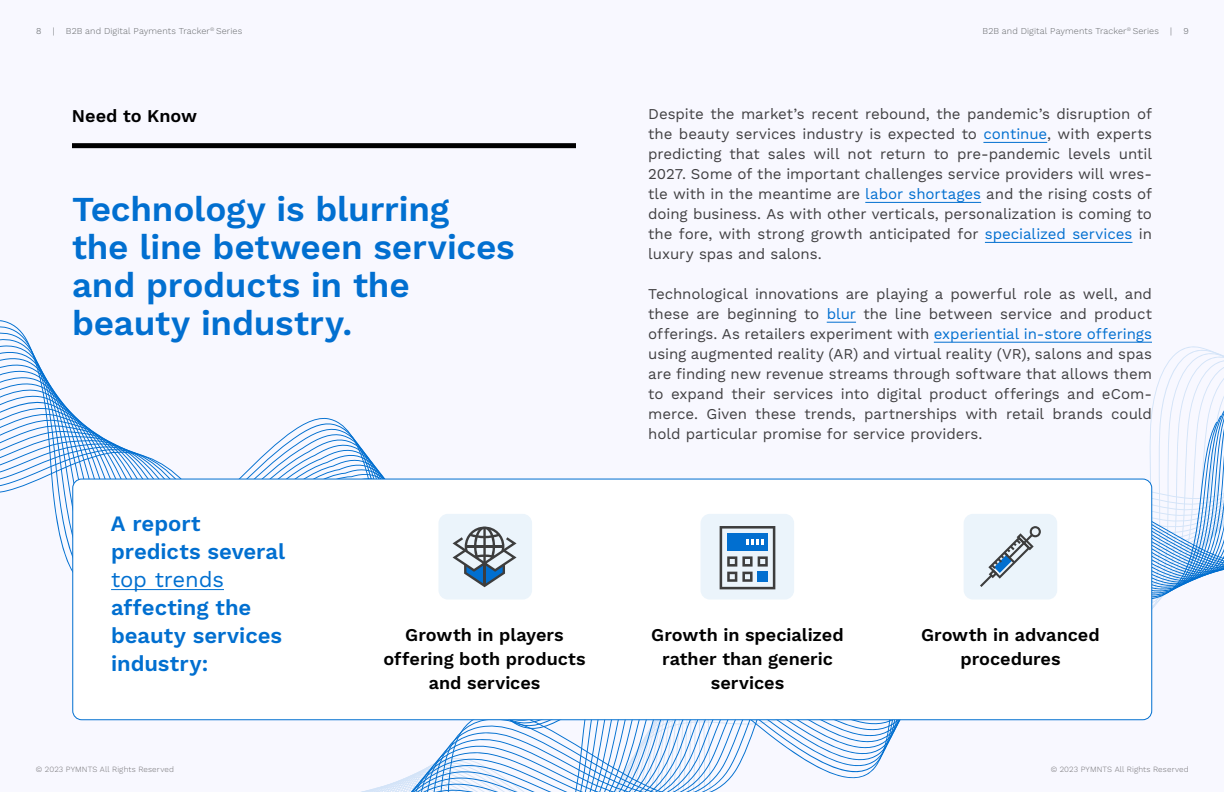
<style>
.page{position:relative;width:1224px;height:792px;background:#f8f8ff}
.page>*{position:absolute;margin:0;border:0;box-sizing:border-box;transform-origin:0 0}
.Body{font:600 35px/38px "Work Sans";letter-spacing:-.005em;color:#016fd0}
.Sub-section__small{font:600 22px/28px "Work Sans";color:#016fd0}
.Section_Header{font:600 18px/24px "Work Sans";color:#000;text-align:center}
.Body-2{font:15px/20px "Work Sans";letter-spacing:-.005em;color:#414042;text-align:justify}
.t1{font:300 9px "Work Sans";letter-spacing:.01em;color:#646769}
.t2{font:300 9px "Work Sans";color:#585c5f}
.t3{font:300 8px "Work Sans";letter-spacing:.015em;color:#717073}
.s1{color:#016fd0}
.s2{font-weight:400}
</style>
<div class="page">
<svg style="left:0;top:320px;width:283px;height:252px"></svg>
<svg style="left:382px;top:389px;width:842px;height:403px"></svg>
<div style="left:73px;top:479px;width:1079px;height:241px;background:#fff;border-radius:9px"></div>
<hr style="left:983px;top:142px;width:64px;height:1px;background:#016fd0">
<hr style="left:865px;top:202px;width:116px;height:1px;background:#016fd0">
<hr style="left:985px;top:242px;width:148px;height:1px;background:#016fd0">
<svg style="left:827px;top:322px;width:29px;height:1px"></svg>
<hr style="left:934px;top:342px;width:218px;height:1px;background:#016fd0">
<div style="left:72px;top:143px;width:504px;height:5px;background:#000"></div>
<hr style="left:111px;top:589px;width:113px;height:1px;background:#016fd0">
<div style="left:701px;top:514px;width:93px;height:86px;background:#ebf4fb;border-radius:9px"></div>
<svg style="left:720px;top:526px;width:55px;height:63px"></svg>
<div style="left:438px;top:514px;width:94px;height:86px;background:#ebf4fb;border-radius:9px"></div>
<svg style="left:453px;top:527px;width:64px;height:60px"></svg>
<div style="left:964px;top:514px;width:93px;height:86px;background:#ebf4fb;border-radius:9px"></div>
<svg style="left:980px;top:526px;width:61px;height:61px"></svg>
<p class="t2" style="left:36px;top:26px;width:7px">8</p>
<p class="t2" style="left:53px;top:26px;width:3px">|</p>
<p class="t1" style="left:66px;top:26px;width:178px">B2B and Digital Payments Tracker<sup>®</sup> Series</p>
<p class="t1" style="left:983px;top:26px;width:178px">B2B and Digital Payments Tracker<sup>®</sup> Series</p>
<p class="t2" style="left:1170px;top:26px;width:3px">|</p>
<p class="t2" style="left:1183px;top:26px;width:7px">9</p>
<p class="Section_Header" style="left:72px;top:104px;width:127px">Need to Know</p>
<p class="Body" style="left:72px;top:191px;width:444px">Technology is blurring the line between services and products in the beauty industry.</p>
<p class="Body-2" style="left:648px;top:105px;width:505px">Despite the market’s recent rebound, the pandemic’s disruption of the beauty services industry is expected to <span class="s1">continue</span>, with experts predicting that sales will not return to pre-pandemic levels until 2027. Some of the important challenges service providers will wres&shy;tle with in the meantime are <span class="s1">labor shortages</span> and the rising costs of doing business. As with other verticals, personalization is coming to the fore, with strong growth anticipated for <span class="s1">specialized services</span> in luxury spas and salons.</p>
<p class="Body-2" style="left:648px;top:285px;width:505px">Technological innovations are playing a powerful role as well, and these are beginning to <span class="s1">blur</span> the line between service and product offerings. As retailers experiment with <span class="s1">experiential in-store offerings </span>using augmented reality (AR) and virtual reality (VR), salons and spas are finding new revenue streams through software that allows them to expand their services into digital product offerings and eCom&shy;merce. Given these trends, partnerships with retail brands could hold particular promise for service providers.</p>
<p class="Sub-section__small" style="left:111px;top:510px;width:176px">A report predicts several <span class="s2">top trends </span>affecting the beauty services industry:</p>
<p class="Section_Header" style="left:384px;top:623px;width:204px">Growth in players offering both products and services</p>
<p class="Section_Header" style="left:921px;top:623px;width:180px">Growth in advanced procedures</p>
<p class="Section_Header" style="left:651px;top:623px;width:194px">Growth in specialized rather than generic services</p>
<p class="t3" style="left:36px;top:765px;width:140px">© 2023 PYMNTS All Rights Reserved</p>
<p class="t3" style="left:1051px;top:765px;width:140px">© 2023 PYMNTS All Rights Reserved</p>
</div>
